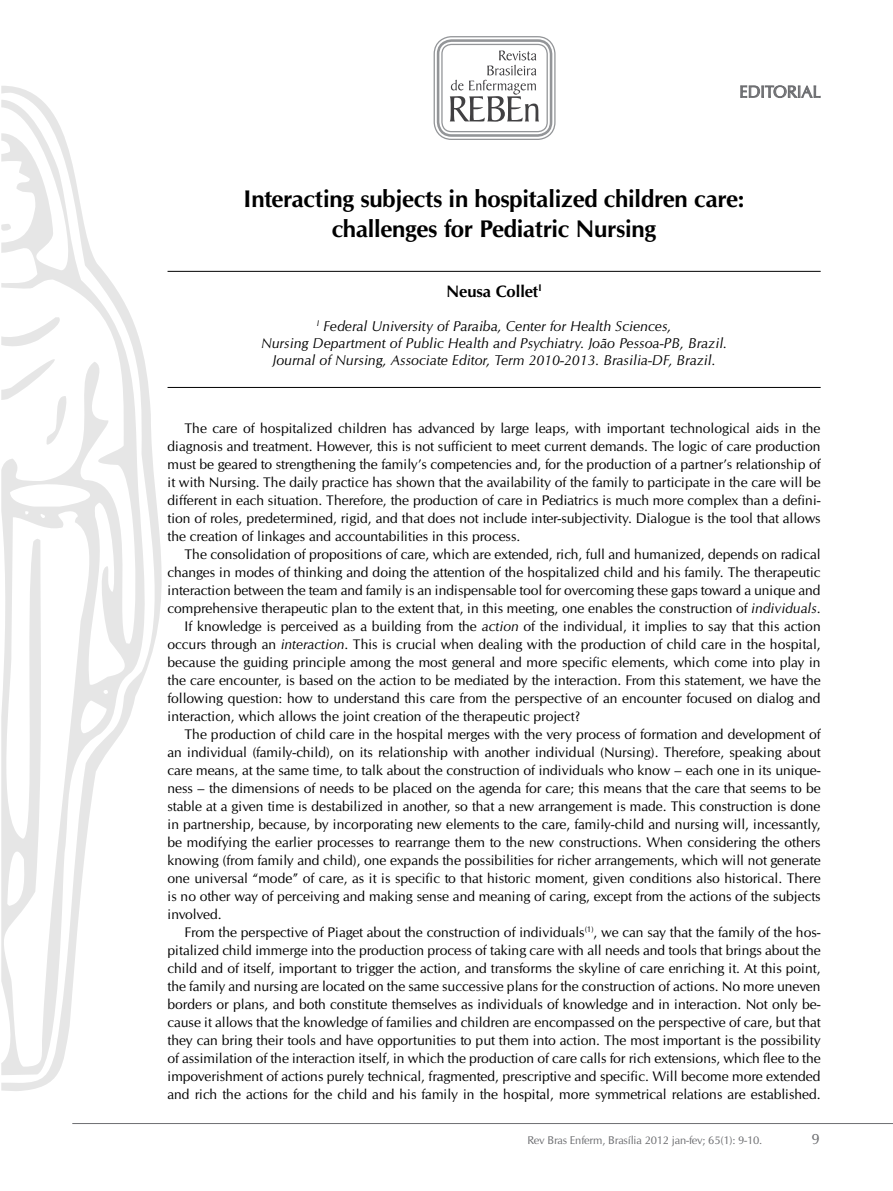
<style>
.page{position:relative;width:893px;height:1191px;background:#fff}
.page>*{position:absolute;margin:0;border:0;box-sizing:border-box;transform-origin:0 0}
.t1{font:700 24px/30px "URW Classico";letter-spacing:-.01em;color:#000;text-align:center}
.t2{font:700 16.5px "URW Classico";color:#000}
.t3{font:16.5px "URW Classico";color:#6d6e71}
.t4{font:15px "URW Classico";color:#6d6e71}
.t5{font:italic 14.25px/17.1px "URW Classico";color:#000;text-align:center}
.t6{font:13.95px/18px "URW Classico";color:#000;text-align:justify}
.t7{font:13.95px "URW Classico";letter-spacing:-.02em;color:#000}
.t8{font:11.25px "URW Classico";letter-spacing:-.015em;color:#6d6e71}
.s1{font-style:italic}
</style>
<div class="page">
<svg style="left:1px;top:86px;width:174px;height:1005px"></svg>
<hr style="left:72px;top:1123px;width:821px;height:1px;background:#6d6e71">
<div style="left:434px;top:36px;width:122px;height:104px;border:1px solid #939598;border-radius:17px"></div>
<div style="left:437px;top:39px;width:115px;height:98px;border:3px solid #939598;border-radius:14px"></div>
<div style="left:441px;top:44px;width:107px;height:88px;border:1px solid #939598;border-radius:10px"></div>
<svg style="left:450px;top:51px;width:89px;height:71px"></svg>
<svg style="left:740px;top:86px;width:80px;height:12px"></svg>
<hr style="left:168px;top:271px;width:653px;height:1px;background:#000">
<hr style="left:168px;top:387px;width:653px;height:1px;background:#000">
<p class="t3" style="left:739px;top:82px;width:10px">editorial</p>
<h1 class="t1" style="left:244px;top:184px;width:502px">Interacting subjects in hospitalized children care: challenges for Pediatric Nursing</h1>
<p class="t2" style="left:447px;top:281px;width:97px">Neusa Collet<sup>I</sup></p>
<p class="t5" style="left:261px;top:317px;width:468px"><sup>I</sup> Federal University of Paraiba, Center for Health Sciences,<br>Nursing Department of Public Health and Psychiatry. João Pessoa-PB, Brazil.<br>Journal of Nursing, Associate Editor, Term 2010-2013. Brasilia-DF, Brazil.</p>
<p class="t6" style="left:168px;top:419px;width:655px;text-indent:17px">The care of hospitalized children has advanced by large leaps, with important technological aids in the diagnosis and treatment. However, this is not sufficient to meet current demands. The logic of care production must be geared to strengthening the family’s competencies and, for the production of a partner’s relationship of it with Nursing. The daily practice has shown that the availability of the family to participate in the care will be different in each situation. Therefore, the production of care in Pediatrics is much more complex than a defini&shy;tion of roles, predetermined, rigid, and that does not include inter-subjectivity. Dialogue is the tool that allows the creation of linkages and accountabilities in this process.</p>
<p class="t6" style="left:185px;top:545px;width:638px">The consolidation of propositions of care, which are extended, rich, full and humanized, depends on radical</p>
<p class="t6" style="left:168px;top:563px;width:655px">changes in modes of thinking and doing the attention of the hospitalized child and his family. The therapeutic</p>
<p class="t6" style="left:168px;top:581px;width:655px">interaction between the team and family is an indispensable tool for overcoming these gaps toward a unique and</p>
<p class="t6" style="left:168px;top:599px;width:655px">comprehensive therapeutic plan to the extent that, in this meeting, one enables the construction of <span class="s1">individuals</span>.</p>
<p class="t6" style="left:185px;top:617px;width:638px">If knowledge is perceived as a building from the <span class="s1">action</span> of the individual, it implies to say that this action</p>
<p class="t6" style="left:168px;top:635px;width:655px">occurs through an <span class="s1">interaction</span>. This is crucial when dealing with the production of child care in the hospital,</p>
<p class="t6" style="left:168px;top:653px;width:655px">because the guiding principle among the most general and more specific elements, which come into play in</p>
<p class="t6" style="left:168px;top:671px;width:655px">the care encounter, is based on the action to be mediated by the interaction. From this statement, we have the</p>
<p class="t6" style="left:168px;top:689px;width:655px">following question: how to understand this care from the perspective of an encounter focused on dialog and</p>
<p class="t6" style="left:168px;top:707px;width:414px">interaction, which allows the joint creation of the therapeutic project?</p>
<p class="t6" style="left:185px;top:725px;width:638px">The production of child care in the hospital merges with the very process of formation and development of</p>
<p class="t6" style="left:168px;top:743px;width:655px">an individual (family-child), on its relationship with another individual (Nursing). Therefore, speaking about</p>
<p class="t6" style="left:168px;top:761px;width:655px">care means, at the same time, to talk about the construction of individuals who know – each one in its unique-</p>
<p class="t6" style="left:168px;top:779px;width:655px">ness – the dimensions of needs to be placed on the agenda for care; this means that the care that seems to be</p>
<p class="t6" style="left:168px;top:797px;width:654px">stable at a given time is destabilized in another, so that a new arrangement is made. This construction is done</p>
<p class="t6" style="left:168px;top:815px;width:655px">in partnership, because, by incorporating new elements to the care, family-child and nursing will, incessantly,</p>
<p class="t6" style="left:168px;top:833px;width:655px">be modifying the earlier processes to rearrange them to the new constructions. When considering the others</p>
<p class="t6" style="left:168px;top:851px;width:655px">knowing (from family and child), one expands the possibilities for richer arrangements, which will not generate</p>
<p class="t6" style="left:168px;top:869px;width:655px">one universal “mode” of care, as it is specific to that historic moment, given conditions also historical. There</p>
<p class="t6" style="left:168px;top:887px;width:655px">is no other way of perceiving and making sense and meaning of caring, except from the actions of the subjects</p>
<p class="t7" style="left:168px;top:906px;width:56px">involved.</p>
<p class="t6" style="left:185px;top:923px;width:638px">From the perspective of Piaget about the construction of individuals<sup>(1)</sup>, we can say that the family of the hos-</p>
<p class="t6" style="left:168px;top:941px;width:655px">pitalized child immerge into the production process of taking care with all needs and tools that brings about the</p>
<p class="t6" style="left:168px;top:959px;width:654px">child and of itself, important to trigger the action, and transforms the skyline of care enriching it. At this point,</p>
<p class="t6" style="left:168px;top:977px;width:655px">the family and nursing are located on the same successive plans for the construction of actions. No more uneven</p>
<p class="t6" style="left:168px;top:995px;width:655px">borders or plans, and both constitute themselves as individuals of knowledge and in interaction. Not only be-</p>
<p class="t6" style="left:168px;top:1013px;width:654px">cause it allows that the knowledge of families and children are encompassed on the perspective of care, but that</p>
<p class="t6" style="left:168px;top:1031px;width:655px">they can bring their tools and have opportunities to put them into action. The most important is the possibility</p>
<p class="t6" style="left:168px;top:1049px;width:655px">of assimilation of the interaction itself, in which the production of care calls for rich extensions, which flee to the</p>
<p class="t6" style="left:168px;top:1067px;width:655px">impoverishment of actions purely technical, fragmented, prescriptive and specific. Will become more extended</p>
<p class="t6" style="left:168px;top:1085px;width:655px">and rich the actions for the child and his family in the hospital, more symmetrical relations are established.</p>
<p class="t8" style="left:527px;top:1133px;width:237px">Rev Bras Enferm, Brasília 2012 jan-fev; 65(1): 9-10.</p>
<p class="t4" style="left:811px;top:1130px;width:10px">9</p>
</div>
